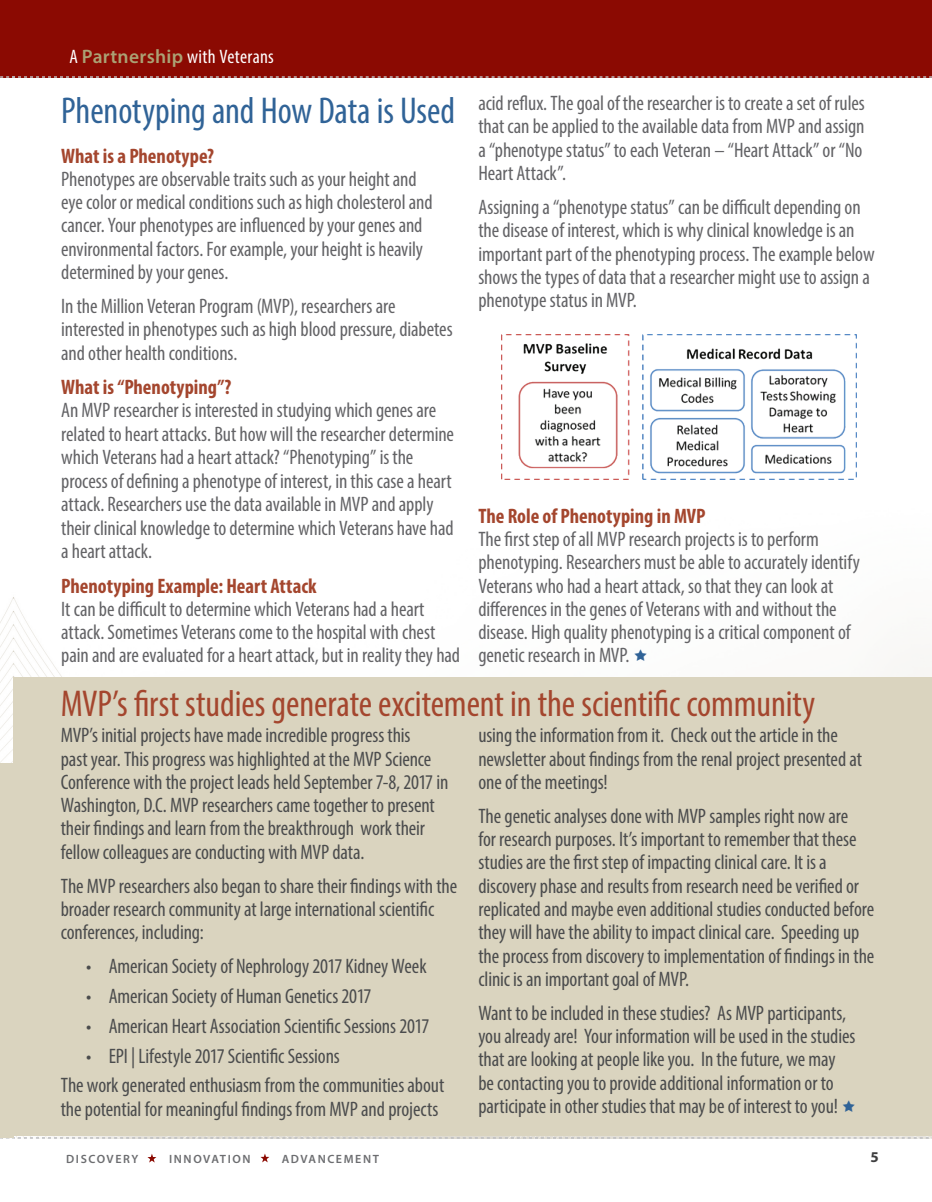
<style>
.page{position:relative;width:932px;height:1202px;background:#fff}
.page>*{position:absolute;margin:0;border:0;box-sizing:border-box;transform-origin:0 0}
.t1{font:condensed 37.5px "Myriad Pro";letter-spacing:-.005em;color:#a4462e}
.t2{font:condensed 37.5px "Myriad Pro";letter-spacing:-.005em;color:#306397}
.t3{font:condensed 21px/23.2px "Myriad Pro";letter-spacing:-.005em;color:#636366}
.t4{font:condensed 21px/23.2px "Myriad Pro";letter-spacing:-.005em;color:#4b4c4d}
.t5{font:700 condensed 21px "Myriad Pro";color:#a4462e}
.t6{font:condensed 19.5px "Myriad Pro";letter-spacing:.015em;color:#fff}
.t7{font:700 15px "Myriad Pro";color:#3e3e3f}
.t8{font:600 12px "Myriad Pro";letter-spacing:.13em;color:#6c6d70}
.s1{font-weight:600;font-stretch:normal;color:#aba174}
</style>
<div class="page">
<img style="left:0;top:597px;width:932px;height:540px">
<div style="left:0;top:0;width:14px;height:78px;background:#8b0a02"></div>
<div style="left:14px;top:0;width:918px;height:78px;background:#8b0a02"></div>
<svg style="left:147px;top:1154px;width:9px;height:8px"></svg>
<svg style="left:260px;top:1153px;width:9px;height:9px"></svg>
<svg style="left:0;top:1137px;width:932px;height:1px"></svg>
<svg style="left:0;top:76px;width:932px;height:2px"></svg>
<div style="left:0;top:763px;width:14px;height:374px;background:#dad4bf"></div>
<div style="left:14px;top:677px;width:918px;height:458px;background:#dad4bf"></div>
<img style="left:502px;top:334px;width:354px;height:145px">
<svg style="left:634px;top:649px;width:12px;height:12px"></svg>
<p class="t6" style="left:69px;top:45px;width:206px">A <span class="s1">Partnership</span> with Veterans</p>
<h1 class="t2" style="left:61px;top:88px;width:395px">Phenotyping and How Data is Used</h1>
<p class="t5" style="left:61px;top:142px;width:154px">What is a Phenotype?</p>
<p class="t3" style="left:61px;top:167px;width:373px">Phenotypes are observable traits such as your height and eye color or medical conditions such as high cholesterol and cancer. Your phenotypes are influenced by your genes and environmental factors. For example, your height is heavily determined by your genes.</p>
<p class="t3" style="left:61px;top:294px;width:393px">In the Million Veteran Program (MVP), researchers are interested in phenotypes such as high blood pressure, diabetes and other health conditions.</p>
<p class="t5" style="left:61px;top:373px;width:172px">What is “Phenotyping”?</p>
<p class="t3" style="left:61px;top:398px;width:394px">An MVP researcher is interested in studying which genes are related to heart attacks. But how will the researcher determine which Veterans had a heart attack? “Phenotyping” is the process of defining a phenotype of interest, in this case a heart attack. Researchers use the data available in MVP and apply their clinical knowledge to determine which Veterans have had a heart attack.</p>
<p class="t5" style="left:61px;top:572px;width:257px">Phenotyping Example: Heart Attack</p>
<p class="t3" style="left:61px;top:597px;width:400px">It can be difficult to determine which Veterans had a heart attack. Sometimes Veterans come to the hospital with chest pain and are evaluated for a heart attack, but in reality they had</p>
<p class="t3" style="left:478px;top:91px;width:388px">acid reflux. The goal of the researcher is to create a set of rules that can be applied to the available data from MVP and assign a “phenotype status” to each Veteran – “Heart Attack” or “No Heart Attack”.</p>
<p class="t3" style="left:478px;top:195px;width:398px">Assigning a “phenotype status” can be difficult depending on the disease of interest, which is why clinical knowledge is an important part of the phenotyping process. The example below shows the types of data that a researcher might use to assign a phenotype status in MVP.</p>
<p class="t5" style="left:478px;top:502px;width:229px">The Role of Phenotyping in MVP</p>
<p class="t3" style="left:478px;top:527px;width:383px">The first step of all MVP research projects is to perform phenotyping. Researchers must be able to accurately identify Veterans who had a heart attack, so that they can look at differences in the genes of Veterans with and without the disease. High quality phenotyping is a critical component of genetic research in MVP.</p>
<h1 class="t1" style="left:61px;top:681px;width:756px">MVP’s first studies generate excitement in the scientific community</h1>
<p class="t4" style="left:61px;top:723px;width:389px">MVP’s initial projects have made incredible progress this<br>past year. This progress was highlighted at the MVP Science Conference with the project leads held September 7-8, 2017 in Washington, D.C. MVP researchers came together to present their findings and learn from the breakthrough work their fellow colleagues are conducting with MVP data.</p>
<p class="t4" style="left:61px;top:874px;width:398px">The MVP researchers also began to share their findings with the broader research community at large international scientific conferences, including:</p>
<p class="t4" style="left:86px;top:954px;width:342px">• American Society of Nephrology 2017 Kidney Week</p>
<p class="t4" style="left:86px;top:984px;width:287px">• American Society of Human Genetics 2017</p>
<p class="t4" style="left:86px;top:1014px;width:344px">• American Heart Association Scientific Sessions 2017</p>
<p class="t4" style="left:61px;top:1040px;width:385px;line-height:29.7px;text-indent:25px">• EPI | Lifestyle 2017 Scientific Sessions<br>The work generated enthusiasm from the communities about</p>
<p class="t4" style="left:61px;top:1096px;width:379px">the potential for meaningful findings from MVP and projects</p>
<p class="t4" style="left:478px;top:723px;width:385px">using the information from it. Check out the article in the newsletter about findings from the renal project presented at one of the meetings!</p>
<p class="t4" style="left:478px;top:804px;width:397px">The genetic analyses done with MVP samples right now are<br>for research purposes. It’s important to remember that these studies are the first step of impacting clinical care. It is a discovery phase and results from research need be verified or replicated and maybe even additional studies conducted before they will have the ability to impact clinical care. Speeding up the process from discovery to implementation of findings in the clinic is an important goal of MVP.</p>
<p class="t4" style="left:478px;top:1001px;width:378px">Want to be included in these studies? As MVP participants, you already are! Your information will be used in the studies that are looking at people like you. In the future, we may be contacting you to provide additional information or to participate in other studies that may be of interest to you!</p>
<p class="t8" style="left:66px;top:1150px;width:74px">DISCOVERY</p>
<p class="t8" style="left:169px;top:1150px;width:83px">INNOVATION</p>
<p class="t8" style="left:282px;top:1150px;width:99px">ADVANCEMENT</p>
<p class="t7" style="left:870px;top:1147px;width:10px">5</p>
</div>
